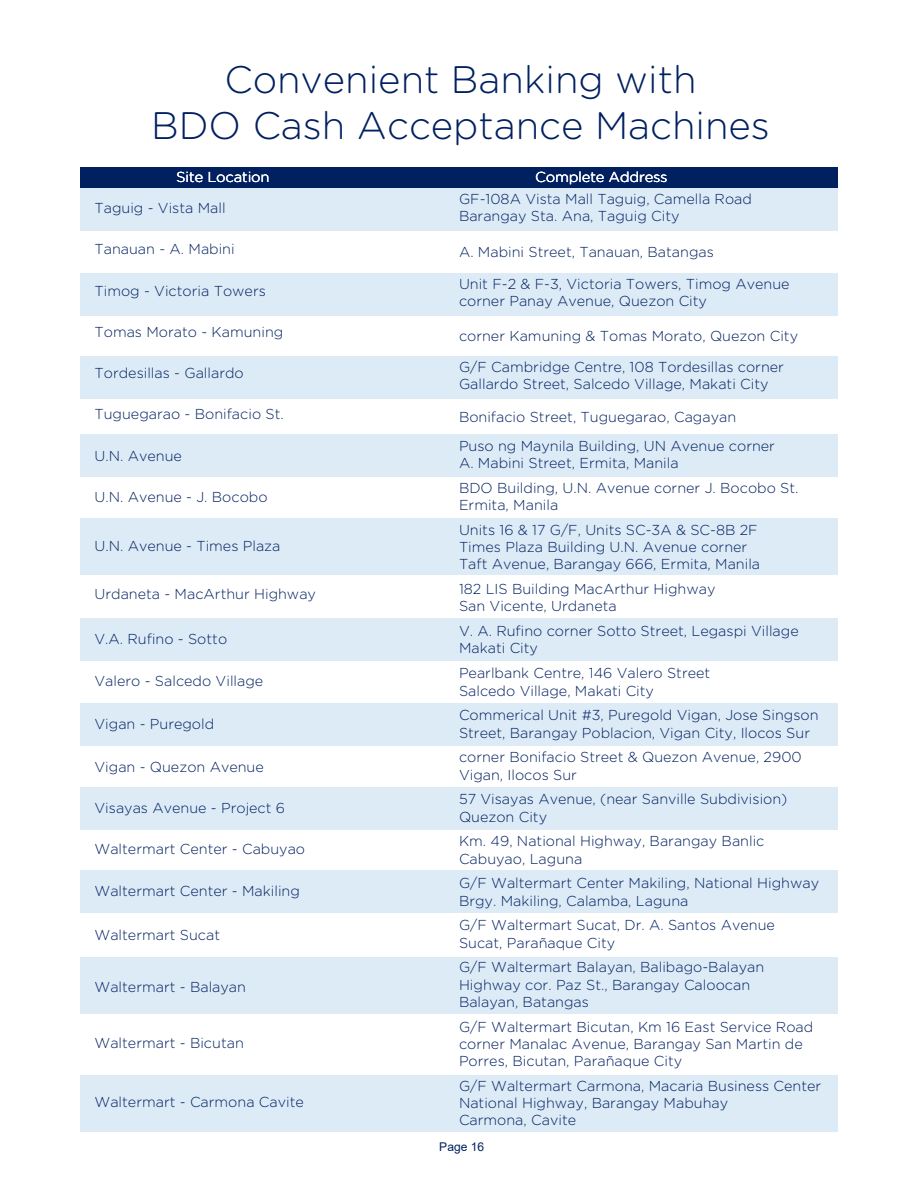
<style>
.page{position:relative;width:918px;height:1188px;background:#fff}
.page>*{position:absolute;margin:0;border:0;box-sizing:border-box;transform-origin:0 0}
.t1{font:300 38.4px/45.9px "Gotham Rounded";color:#002060;text-align:center}
.t2{font:300 14.4px/17.2px "Gotham Rounded";color:#002060}
.t3{font:300 14.4px "Gotham Rounded";color:#fff}
.t4{font:12px "Arial";color:#002060}
</style>
<div class="page">
<div style="left:80px;top:518px;width:758px;height:57px;background:#ddebf7"></div>
<div style="left:80px;top:958px;width:758px;height:56px;background:#ddebf7"></div>
<div style="left:80px;top:1075px;width:758px;height:57px;background:#ddebf7"></div>
<div style="left:80px;top:167px;width:758px;height:20px;background:#002060"></div>
<div style="left:80px;top:188px;width:758px;height:42px;background:#ddebf7"></div>
<div style="left:80px;top:273px;width:758px;height:42px;background:#ddebf7"></div>
<div style="left:80px;top:356px;width:758px;height:42px;background:#ddebf7"></div>
<div style="left:80px;top:434px;width:758px;height:42px;background:#ddebf7"></div>
<div style="left:80px;top:619px;width:758px;height:42px;background:#ddebf7"></div>
<div style="left:80px;top:703px;width:758px;height:43px;background:#ddebf7"></div>
<div style="left:80px;top:787px;width:758px;height:43px;background:#ddebf7"></div>
<div style="left:80px;top:871px;width:758px;height:42px;background:#ddebf7"></div>
<h1 class="t1" style="left:151px;top:55px;width:620px">Convenient Banking with<br>BDO Cash Acceptance Machines</h1>
<p class="t3" style="left:176px;top:167px;width:95px">Site Location</p>
<p class="t3" style="left:536px;top:167px;width:134px">Complete Address</p>
<p class="t2" style="left:94px;top:199px;width:133px">Taguig - Vista Mall</p>
<p class="t2" style="left:94px;top:240px;width:142px">Tanauan - A. Mabini</p>
<p class="t2" style="left:94px;top:281px;width:173px">Timog - Victoria Towers</p>
<p class="t2" style="left:94px;top:322px;width:190px">Tomas Morato - Kamuning</p>
<p class="t2" style="left:94px;top:364px;width:151px">Tordesillas - Gallardo</p>
<p class="t2" style="left:94px;top:405px;width:191px">Tuguegarao - Bonifacio St.</p>
<p class="t2" style="left:94px;top:446px;width:89px">U.N. Avenue</p>
<p class="t2" style="left:94px;top:487px;width:175px">U.N. Avenue - J. Bocobo</p>
<p class="t2" style="left:94px;top:536px;width:187px">U.N. Avenue - Times Plaza</p>
<p class="t2" style="left:94px;top:585px;width:223px">Urdaneta - MacArthur Highway</p>
<p class="t2" style="left:94px;top:629px;width:134px">V.A. Rufino - Sotto</p>
<p class="t2" style="left:94px;top:672px;width:170px">Valero - Salcedo Village</p>
<p class="t2" style="left:94px;top:715px;width:121px">Vigan - Puregold</p>
<p class="t2" style="left:94px;top:758px;width:171px">Vigan - Quezon Avenue</p>
<p class="t2" style="left:94px;top:799px;width:192px">Visayas Avenue - Project 6</p>
<p class="t2" style="left:94px;top:840px;width:212px">Waltermart Center - Cabuyao</p>
<p class="t2" style="left:94px;top:881px;width:207px">Waltermart Center - Makiling</p>
<p class="t2" style="left:94px;top:926px;width:127px">Waltermart Sucat</p>
<p class="t2" style="left:94px;top:977px;width:153px">Waltermart - Balayan</p>
<p class="t2" style="left:94px;top:1034px;width:151px">Waltermart - Bicutan</p>
<p class="t2" style="left:94px;top:1093px;width:211px">Waltermart - Carmona Cavite</p>
<p class="t2" style="left:459px;top:190px;width:295px">GF-108A Vista Mall Taguig, Camella Road<br>Barangay Sta. Ana, Taguig City</p>
<p class="t2" style="left:459px;top:242px;width:256px">A. Mabini Street, Tanauan, Batangas</p>
<p class="t2" style="left:459px;top:274px;width:332px">Unit F-2 &amp; F-3, Victoria Towers, Timog Avenue corner Panay Avenue, Quezon City</p>
<p class="t2" style="left:459px;top:320px;width:341px;line-height:30.8px">corner Kamuning &amp; Tomas Morato, Quezon City<br>G/F Cambridge Centre, 108 Tordesillas corner</p>
<p class="t2" style="left:459px;top:375px;width:311px">Gallardo Street, Salcedo Village, Makati City</p>
<p class="t2" style="left:459px;top:401px;width:318px;line-height:29.2px">Bonifacio Street, Tuguegarao, Cagayan<br>Puso ng Maynila Building, UN Avenue corner</p>
<p class="t2" style="left:459px;top:450px;width:341px;line-height:24.8px">A. Mabini Street, Ermita, Manila<br>BDO Building, U.N. Avenue corner J. Bocobo St.</p>
<p class="t2" style="left:459px;top:492px;width:300px;line-height:24.8px">Ermita, Manila<br>Units 16 &amp; 17 G/F, Units SC-3A &amp; SC-8B 2F</p>
<p class="t2" style="left:459px;top:538px;width:303px">Times Plaza Building U.N. Avenue corner<br>Taft Avenue, Barangay 666, Ermita, Manila</p>
<p class="t2" style="left:459px;top:580px;width:258px">182 LIS Building MacArthur Highway<br>San Vicente, Urdaneta</p>
<p class="t2" style="left:459px;top:622px;width:341px">V. A. Rufino corner Sotto Street, Legaspi Village<br>Makati City</p>
<p class="t2" style="left:459px;top:664px;width:253px">Pearlbank Centre, 146 Valero Street<br>Salcedo Village, Makati City</p>
<p class="t2" style="left:459px;top:706px;width:361px">Commerical Unit #3, Puregold Vigan, Jose Singson<br>Street, Barangay Poblacion, Vigan City, Ilocos Sur</p>
<p class="t2" style="left:459px;top:748px;width:344px">corner Bonifacio Street &amp; Quezon Avenue, 2900<br>Vigan, Ilocos Sur</p>
<p class="t2" style="left:459px;top:790px;width:330px">57 Visayas Avenue, (near Sanville Subdivision)<br>Quezon City</p>
<p class="t2" style="left:459px;top:832px;width:307px">Km. 49, National Highway, Barangay Banlic<br>Cabuyao, Laguna</p>
<p class="t2" style="left:459px;top:874px;width:362px">G/F Waltermart Center Makiling, National Highway<br>Brgy. Makiling, Calamba, Laguna</p>
<p class="t2" style="left:459px;top:916px;width:317px">G/F Waltermart Sucat, Dr. A. Santos Avenue<br>Sucat, Parañaque City</p>
<p class="t2" style="left:459px;top:958px;width:307px">G/F Waltermart Balayan, Balibago-Balayan<br>Highway cor. Paz St., Barangay Caloocan<br>Balayan, Batangas</p>
<p class="t2" style="left:459px;top:1017px;width:356px">G/F Waltermart Bicutan, Km 16 East Service Road corner Manalac Avenue, Barangay San Martin de<br>Porres, Bicutan, Parañaque City</p>
<p class="t2" style="left:459px;top:1077px;width:364px">G/F Waltermart Carmona, Macaria Business Center<br>National Highway, Barangay Mabuhay<br>Carmona, Cavite</p>
<p class="t4" style="left:439px;top:1138px;width:46px">Page 16</p>
</div>
